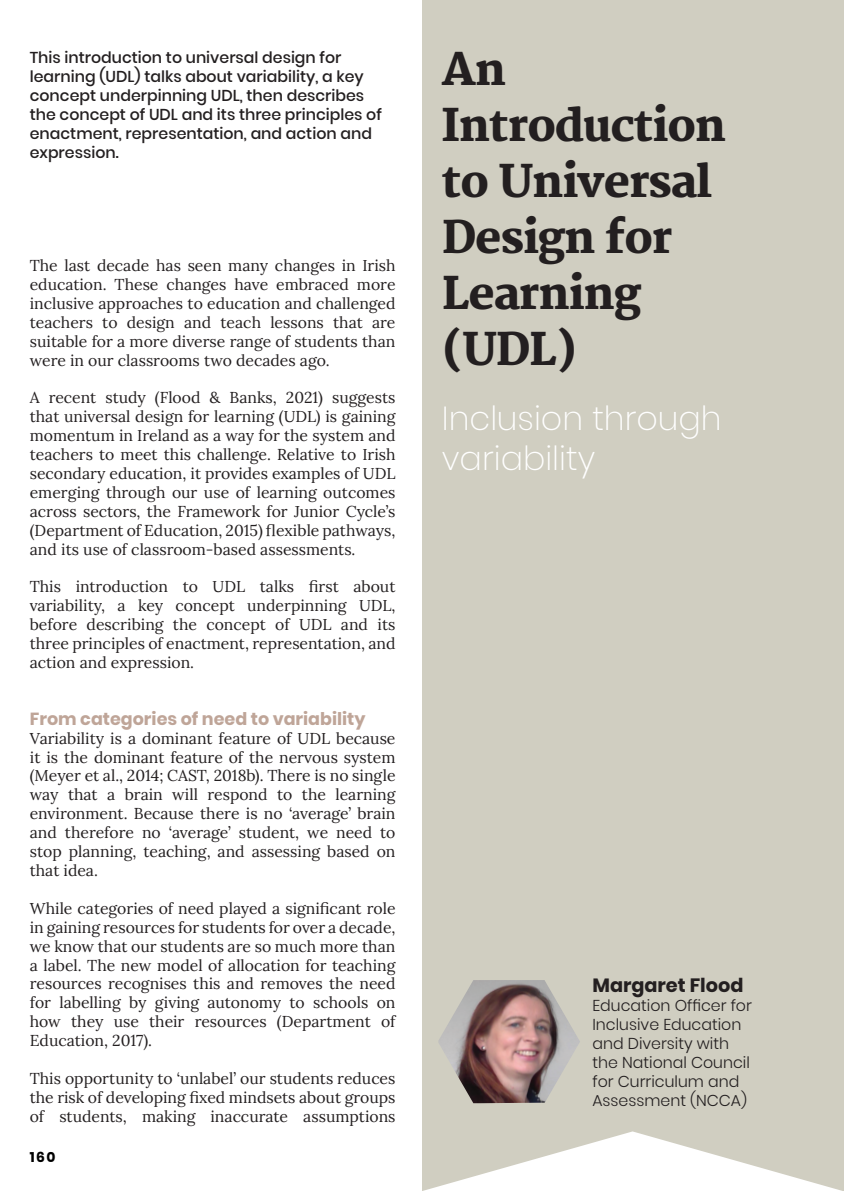
<style>
.page{position:relative;width:844px;height:1191px;background:#fff}
.page>*{position:absolute;margin:0;border:0;box-sizing:border-box;transform-origin:0 0}
.t1{font:800 43.75px/56px "Merriweather";letter-spacing:-.025em;color:#231f20}
.t2{font:200 33.25px/40.2px "Poppins";color:#fff}
.t3{font:700 19.25px "Poppins";color:#231f20}
.t4{font:700 17.5px "Poppins";color:#bfa598}
.t5{font:15.75px/18.9px "Lora";color:#231f20;text-align:justify}
.t6{font:500 15.75px/18.9px "Poppins";color:#231f20}
.t7{font:300 15.75px/18.9px "Poppins";color:#231f20}
.t8{font:700 14px "Poppins";color:#000}
</style>
<div class="page">
<div style="left:422px;top:0;width:421px;height:1191px;background:#d0cec1"></div>
<svg style="left:423px;top:1131px;width:419px;height:60px"></svg>
<img style="left:438px;top:980px;width:142px;height:123px">
<p class="t6" style="left:30px;top:48px;width:353px">This introduction to universal design for learning (UDL) talks about variability, a key concept underpinning UDL, then describes the concept of UDL and its three principles of enactment, representation, and action and expression.</p>
<p class="t5" style="left:30px;top:255px;width:367px">The last decade has seen many changes in Irish education. These changes have embraced more inclusive approaches to education and challenged teachers to design and teach lessons that are suitable for a more diverse range of students than were in our classrooms two decades ago.</p>
<p class="t5" style="left:30px;top:387px;width:367px">A recent study (Flood &amp; Banks, 2021) suggests that universal design for learning (UDL) is gaining momentum in Ireland as a way for the system and teachers to meet this challenge. Relative to Irish secondary education, it provides examples of UDL emerging through our use of learning outcomes across sectors, the Framework for Junior Cycle’s (Department of Education, 2015) flexible pathways, and its use of classroom-based assessments.</p>
<p class="t5" style="left:30px;top:576px;width:367px">This introduction to UDL talks first about variability, a key concept underpinning UDL, before describing the concept of UDL and its three principles of enactment, representation, and action and expression.</p>
<p class="t4" style="left:30px;top:708px;width:337px">From categories of need to variability</p>
<p class="t5" style="left:30px;top:727px;width:367px">Variability is a dominant feature of UDL because it is the dominant feature of the nervous system (Meyer et al., 2014; CAST, 2018b). There is no single way that a brain will respond to the learning environment. Because there is no ‘average’ brain and therefore no ‘average’ student, we need to stop planning, teaching, and assessing based on that idea.</p>
<p class="t5" style="left:30px;top:897px;width:367px">While categories of need played a significant role in gaining resources for students for over a decade, we know that our students are so much more than a label. The new model of allocation for teaching resources recognises this and removes the need for labelling by giving autonomy to schools on how they use their resources (Department of Education, 2017).</p>
<p class="t5" style="left:30px;top:1068px;width:367px">This opportunity to ‘unlabel’ our students reduces the risk of developing fixed mindsets about groups of students, making inaccurate assumptions</p>
<p class="t8" style="left:30px;top:1149px;width:27px">160</p>
<h1 class="t1" style="left:441px;top:43px;width:286px">An<br>Introduction to Universal<br>Design for<br>Learning (UDL)</h1>
<h2 class="t2" style="left:441px;top:398px;width:281px">Inclusion through variability</h2>
<p class="t3" style="left:592px;top:974px;width:152px">Margaret Flood</p>
<p class="t7" style="left:592px;top:996px;width:161px">Education Officer for<br>Inclusive Education and Diversity with the National Council for Curriculum and<br>Assessment (NCCA)</p>
</div>
